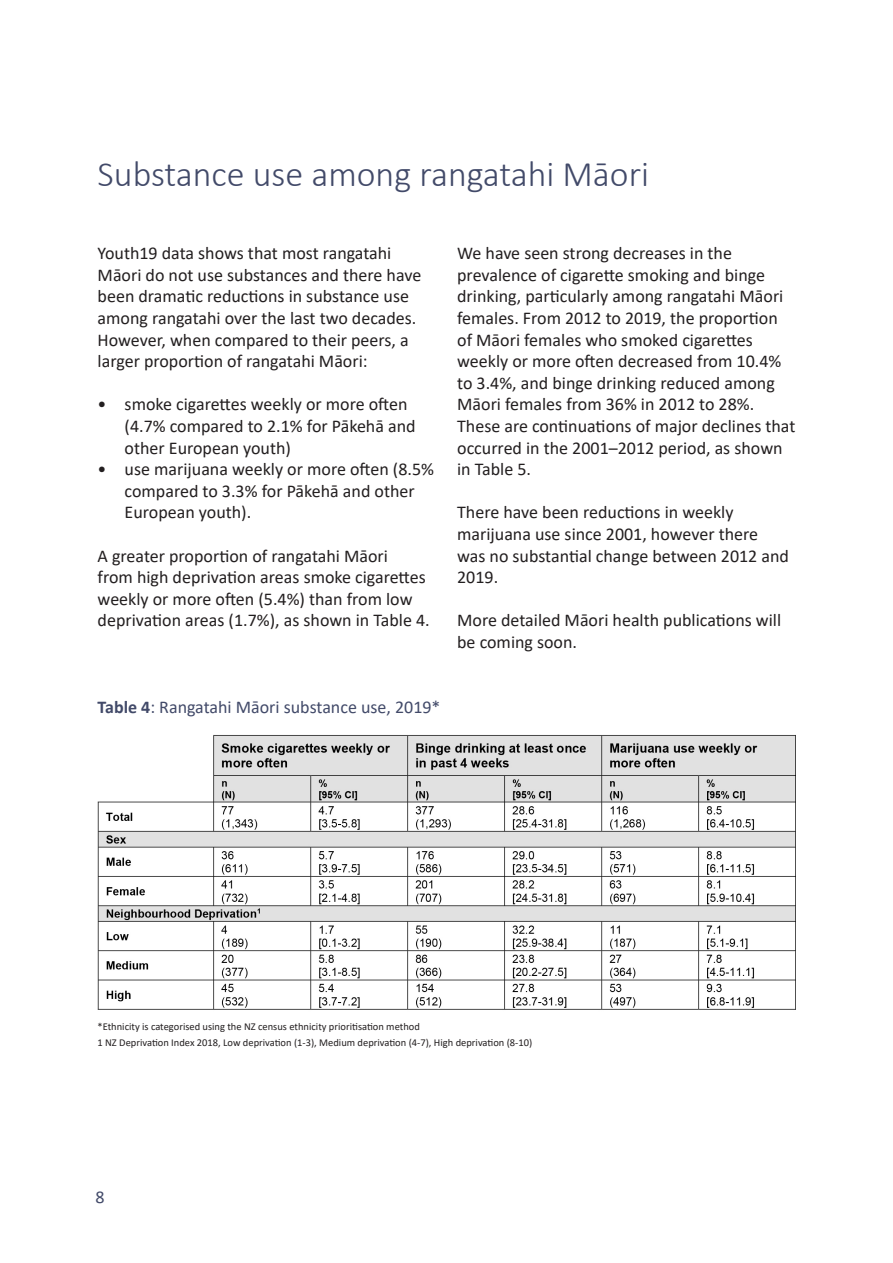
<style>
.page{position:relative;width:893px;height:1263px;background:#fff}
.page>*{position:absolute;margin:0;border:0;box-sizing:border-box;transform-origin:0 0}
.Medium_TItle{font:300 36px "Calibri";color:#424a69}
.Paragraph_Style_1{font:18px/21.6px "Calibri";color:#231f20}
.Over_graphs_images{font:18px "Calibri";color:#424a69}
.Notes_under_tables{font:10.5px "Calibri";color:#231f20}
.s1{font-weight:700}
</style>
<div class="page">
<img style="left:97px;top:735px;width:698px;height:275px">
<p class="Medium_TItle" style="left:98px;top:152px;width:553px">Substance use among rangatahi Māori</p>
<p class="Paragraph_Style_1" style="left:98px;top:242px;width:325px">Youth19 data shows that most rangatahi Māori do not use substances and there have been dramatic reductions in substance use among rangatahi over the last two decades.<br>However, when compared to their peers, a larger proportion of rangatahi Māori:</p>
<p class="Paragraph_Style_1" style="left:125px;top:393px;width:292px;text-indent:-27px">• smoke cigarettes weekly or more often (4.7% compared to 2.1% for Pākehā and other European youth)</p>
<p class="Paragraph_Style_1" style="left:125px;top:458px;width:311px;text-indent:-27px">• use marijuana weekly or more often (8.5% compared to 3.3% for Pākehā and other<br>European youth).</p>
<p class="Paragraph_Style_1" style="left:98px;top:544px;width:334px">A greater proportion of rangatahi Māori<br>from high deprivation areas smoke cigarettes weekly or more often (5.4%) than from low deprivation areas (1.7%), as shown in Table 4.</p>
<p class="Paragraph_Style_1" style="left:457px;top:242px;width:340px">We have seen strong decreases in the prevalence of cigarette smoking and binge drinking, particularly among rangatahi Māori females. From 2012 to 2019, the proportion of Māori females who smoked cigarettes weekly or more often decreased from 10.4% to 3.4%, and binge drinking reduced among Māori females from 36% in 2012 to 28%.<br>These are continuations of major declines that occurred in the 2001–2012 period, as shown in Table 5.</p>
<p class="Paragraph_Style_1" style="left:457px;top:501px;width:333px">There have been reductions in weekly marijuana use since 2001, however there was no substantial change between 2012 and<br>2019.</p>
<p class="Paragraph_Style_1" style="left:457px;top:609px;width:325px">More detailed Māori health publications will be coming soon.</p>
<p class="Over_graphs_images" style="left:98px;top:695px;width:344px"><span class="s1">Table 4</span>: Rangatahi Māori substance use, 2019*</p>
<p class="Notes_under_tables" style="left:98px;top:1019px;width:324px">*Ethnicity is categorised using the NZ census ethnicity prioritisation method</p>
<p class="Notes_under_tables" style="left:98px;top:1035px;width:436px">1 NZ Deprivation Index 2018, Low deprivation (1-3), Medium deprivation (4-7), High deprivation (8-10)</p>
<p class="Over_graphs_images" style="left:96px;top:1184px;width:11px">8</p>
</div>
